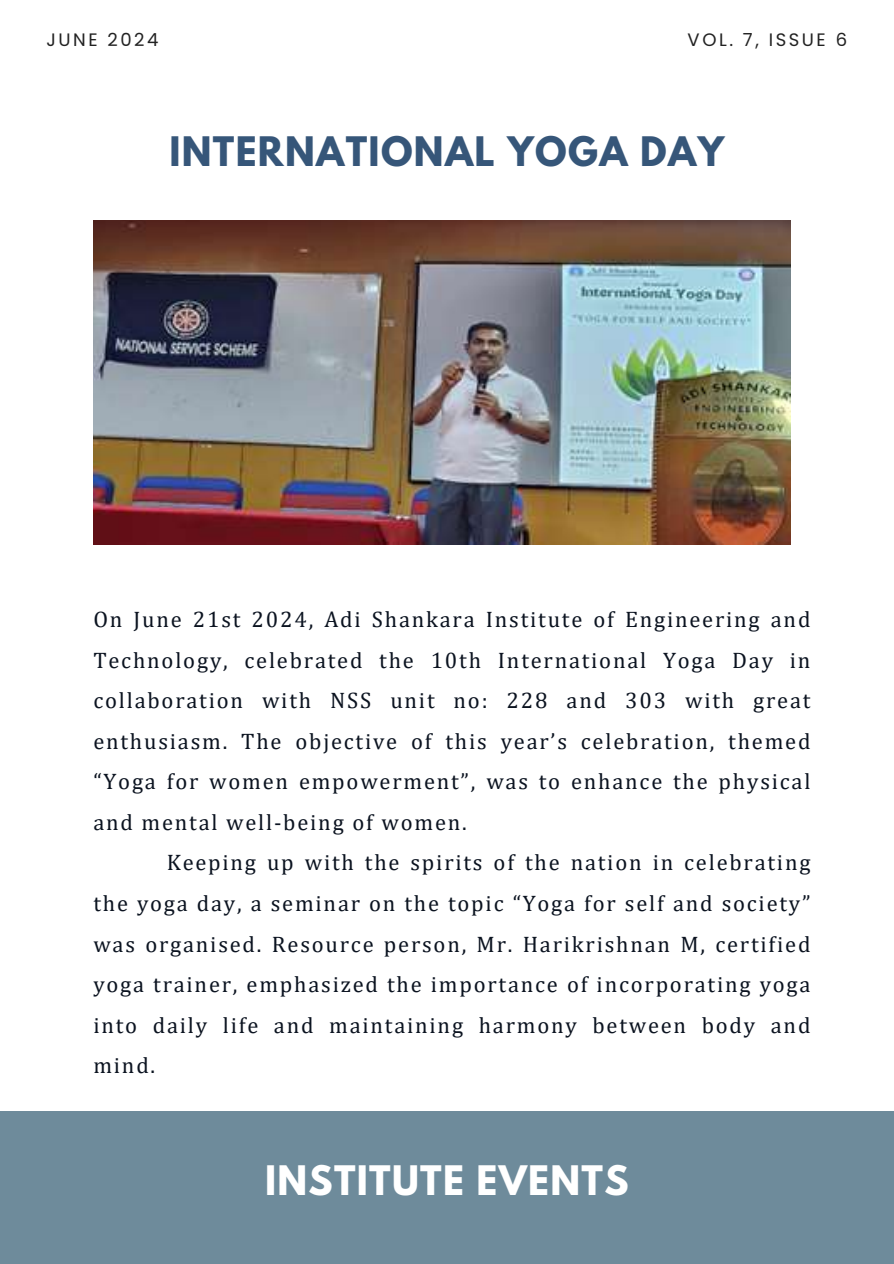
<style>
.page{position:relative;width:894px;height:1264px;background:#fff}
.page>*{position:absolute;margin:0;border:0;box-sizing:border-box;transform-origin:0 0}
.t1{font:700 36px "League Spartan";letter-spacing:.035em;color:#365679}
.t2{font:700 36px "League Spartan";letter-spacing:.035em;color:#fff}
.t3{font:22.5px/40.5px "Cambria";letter-spacing:.08em;color:#0b1320;text-align:justify}
.t4{font:18px "Poppins";letter-spacing:.14em;color:#222}
</style>
<div class="page">
<div style="left:0;top:1111px;width:893px;height:152px;background:#6e8b9b"></div>
<img style="left:93px;top:221px;width:697px;height:323px">
<p class="t4" style="left:46px;top:27px;width:113px">JUNE 2024</p>
<p class="t4" style="left:687px;top:27px;width:161px">VOL. 7, ISSUE 6</p>
<h1 class="t1" style="left:169px;top:134px;width:556px">INTERNATIONAL YOGA DAY</h1>
<p class="t3" style="left:93px;top:599px;width:718px">On June 21st 2024, Adi Shankara Institute of Engineering and Technology, celebrated the 10th International Yoga Day in collaboration with NSS unit no: 228 and 303 with great enthusiasm. The objective of this year’s celebration, themed “Yoga for women empowerment”, was to enhance the physical and mental well-being of women.</p>
<p class="t3" style="left:93px;top:842px;width:718px;text-indent:73px">Keeping up with the spirits of the nation in celebrating the yoga day, a seminar on the topic “Yoga for self and society” was organised. Resource person, Mr. Harikrishnan M, certified yoga trainer, emphasized the importance of incorporating yoga into daily life and maintaining harmony between body and mind.</p>
<h1 class="t2" style="left:265px;top:1162px;width:365px">INSTITUTE EVENTS</h1>
</div>
